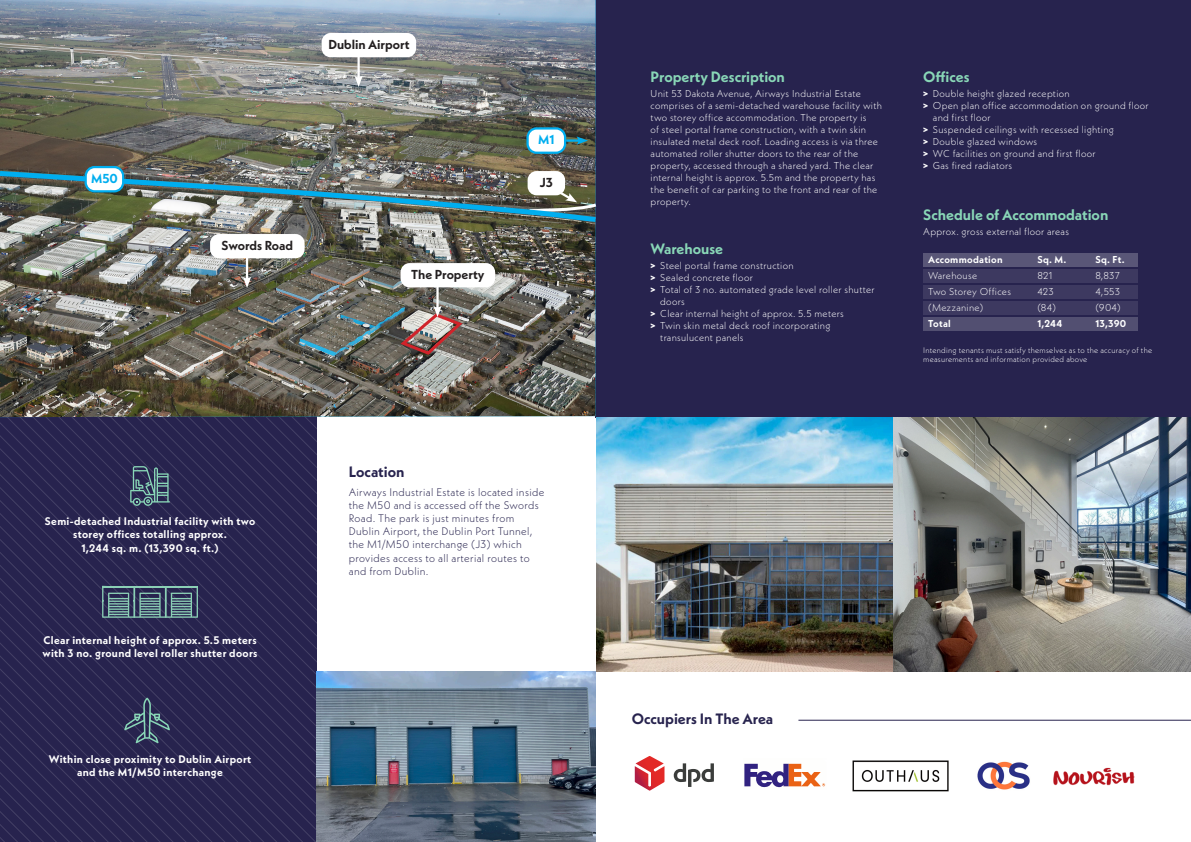
<style>
.page{position:relative;width:1191px;height:842px;background:#fff}
.page>*{position:absolute;margin:0;border:0;box-sizing:border-box;transform-origin:0 0}
.t1{font:700 15px "Neue Kabel";color:#89d7b7}
.t2{font:700 15px "Neue Kabel";color:#27234e}
.t3{font:700 13px "Neue Kabel";color:#231f20}
.t4{font:700 13px "Neue Kabel";color:#00aeef}
.t5{font:700 11px/13.2px "Neue Kabel";letter-spacing:.03em;color:#fff;text-align:center}
.t6{font:300 11px/13.2px "Neue Kabel";letter-spacing:.03em;color:#27234e}
.t7{font:300 10px/12px "Neue Kabel";letter-spacing:.03em;color:#fff}
.t8{font:700 10px "Neue Kabel";letter-spacing:.03em;color:#fff}
.t9{font:300 8px/9.6px "Neue Kabel";letter-spacing:.03em;color:#fff}
.s1{font-weight:800}
</style>
<div class="page">
<svg style="left:0;top:417px;width:317px;height:425px;background:#2a2650"></svg>
<div style="left:595px;top:0;width:596px;height:417px;background:#27234e"></div>
<div style="left:923px;top:253px;width:214px;height:14px;background:#595677"></div>
<div style="left:923px;top:269px;width:214px;height:14px;background:#3d3960"></div>
<div style="left:923px;top:285px;width:214px;height:14px;background:#3d3960"></div>
<div style="left:923px;top:301px;width:214px;height:13px;background:#3d3960"></div>
<div style="left:923px;top:317px;width:214px;height:13px;background:#524f71"></div>
<img style="left:0;top:0;width:595px;height:417px">
<div style="left:527px;top:128px;width:38px;height:25px;background:#fff;border-radius:9px"></div>
<div style="left:526px;top:127px;width:40px;height:27px;border:2px solid #00aeef;border-radius:9px"></div>
<svg style="left:130px;top:466px;width:40px;height:40px;background:#485e71"></svg>
<svg style="left:124px;top:697px;width:46px;height:46px;background:#3a4562"></svg>
<div style="left:85px;top:166px;width:39px;height:26px;border:2px solid #00aeef;border-radius:9px"></div>
<hr style="left:566px;top:139px;width:14px;height:3px;background:#00aeef">
<svg style="left:576px;top:136px;width:12px;height:9px"></svg>
<img style="left:0;top:168px;width:597px;height:56px">
<hr style="left:246px;top:256px;width:2px;height:25px;background:#fff">
<svg style="left:243px;top:276px;width:8px;height:12px"></svg>
<hr style="left:357px;top:55px;width:3px;height:25px;background:#fff">
<svg style="left:354px;top:75px;width:9px;height:12px"></svg>
<div style="left:527px;top:171px;width:38px;height:24px;background:#fff;border-radius:9px"></div>
<div style="left:210px;top:234px;width:94px;height:24px;background:#fff;border-radius:9px"></div>
<div style="left:322px;top:33px;width:94px;height:24px;background:#fff;border-radius:9px"></div>
<hr style="left:436px;top:285px;width:2px;height:25px;background:#fff">
<img style="left:399px;top:306px;width:66px;height:51px">
<div style="left:400px;top:263px;width:95px;height:24px;background:#fff;border-radius:9px"></div>
<img style="left:317px;top:671px;width:278px;height:171px">
<img style="left:596px;top:417px;width:595px;height:254px">
<svg style="left:635px;top:756px;width:29px;height:35px"></svg>
<svg style="left:673px;top:763px;width:41px;height:24px"></svg>
<svg style="left:744px;top:763px;width:82px;height:25px"></svg>
<img style="left:852px;top:761px;width:96px;height:30px">
<img style="left:977px;top:761px;width:53px;height:29px">
<img style="left:1053px;top:767px;width:82px;height:19px">
<hr style="left:798px;top:720px;width:393px;height:1px;background:#27234e">
<svg style="left:102px;top:588px;width:96px;height:30px;background:#4e6575"></svg>
<hr style="left:102px;top:586px;width:96px;height:2px;background:#8bcfb5">
<h2 class="t3" style="left:328px;top:36px;width:82px">Dublin Airport</h2>
<h2 class="t4" style="left:538px;top:132px;width:18px">M1</h2>
<h2 class="t4" style="left:91px;top:170px;width:28px">M50</h2>
<h2 class="t3" style="left:540px;top:174px;width:15px">J3</h2>
<h2 class="t3" style="left:221px;top:237px;width:73px">Swords Road</h2>
<h2 class="t3" style="left:411px;top:266px;width:75px">The Property</h2>
<p class="t5" style="left:45px;top:515px;width:212px">Semi-detached Industrial facility with two storey offices totalling approx.<br>1,244 sq. m. (13,390 sq. ft.)</p>
<p class="t5" style="left:43px;top:633px;width:216px;text-align:left">Clear internal height of approx. 5.5 meters with 3 no. ground level roller shutter doors</p>
<p class="t5" style="left:49px;top:752px;width:204px">Within close proximity to Dublin Airport and the M1/M50 interchange</p>
<h1 class="t2" style="left:349px;top:463px;width:57px">Location</h1>
<p class="t6" style="left:349px;top:485px;width:197px">Airways Industrial Estate is located inside the M50 and is accessed off the Swords Road. The park is just minutes from Dublin Airport, the Dublin Port Tunnel, the M1/M50 interchange (J3) which provides access to all arterial routes to and from Dublin.</p>
<h1 class="t1" style="left:650px;top:67px;width:136px">Property Description</h1>
<p class="t7" style="left:650px;top:88px;width:233px">Unit 53 Dakota Avenue, Airways Industrial Estate comprises of a semi-detached warehouse facility with two storey office accommodation. The property is<br>of steel portal frame construction, with a twin skin insulated metal deck roof. Loading access is via three automated roller shutter doors to the rear of the property, accessed through a shared yard. The clear internal height is approx. 5.5m and the property has the benefit of car parking to the front and rear of the property.</p>
<h1 class="t1" style="left:650px;top:239px;width:74px">Warehouse</h1>
<p class="t7" style="left:650px;top:259px;width:144px"><span class="s1">&gt;</span> Steel portal frame construction</p>
<p class="t7" style="left:650px;top:271px;width:104px"><span class="s1">&gt;</span> Sealed concrete floor</p>
<p class="t7" style="left:650px;top:283px;width:225px"><span class="s1">&gt;</span> Total of 3 no. automated grade level roller shutter</p>
<p class="t7" style="left:660px;top:295px;width:26px">doors</p>
<p class="t7" style="left:650px;top:307px;width:195px"><span class="s1">&gt;</span> Clear internal height of approx. 5.5 meters</p>
<p class="t7" style="left:650px;top:319px;width:181px"><span class="s1">&gt;</span> Twin skin metal deck roof incorporating</p>
<p class="t7" style="left:660px;top:331px;width:85px">transulucent panels</p>
<h1 class="t1" style="left:923px;top:67px;width:48px">Offices</h1>
<p class="t7" style="left:923px;top:88px;width:148px"><span class="s1">&gt;</span> Double height glazed reception</p>
<p class="t7" style="left:923px;top:100px;width:227px"><span class="s1">&gt;</span> Open plan office accommodation on ground floor</p>
<p class="t7" style="left:933px;top:112px;width:59px">and first floor</p>
<p class="t7" style="left:923px;top:124px;width:192px"><span class="s1">&gt;</span> Suspended ceilings with recessed lighting</p>
<p class="t7" style="left:923px;top:136px;width:115px"><span class="s1">&gt;</span> Double glazed windows</p>
<p class="t7" style="left:923px;top:148px;width:174px"><span class="s1">&gt;</span> WC facilities on ground and first floor</p>
<p class="t7" style="left:923px;top:160px;width:90px"><span class="s1">&gt;</span> Gas fired radiators</p>
<h1 class="t1" style="left:923px;top:205px;width:186px">Schedule of Accommodation</h1>
<p class="t7" style="left:923px;top:226px;width:147px">Approx. gross external floor areas</p>
<p class="t8" style="left:928px;top:253px;width:76px">Accommodation</p>
<p class="t8" style="left:1037px;top:253px;width:31px">Sq. M.</p>
<p class="t8" style="left:1095px;top:253px;width:31px">Sq. Ft.</p>
<p class="t7" style="left:928px;top:270px;width:50px">Warehouse</p>
<p class="t7" style="left:1037px;top:270px;width:17px">821</p>
<p class="t7" style="left:1095px;top:270px;width:26px">8,837</p>
<p class="t7" style="left:928px;top:286px;width:84px">Two Storey Offices</p>
<p class="t7" style="left:1037px;top:286px;width:18px">423</p>
<p class="t7" style="left:1095px;top:286px;width:26px">4,553</p>
<p class="t7" style="left:928px;top:302px;width:57px">(Mezzanine)</p>
<p class="t7" style="left:1037px;top:302px;width:20px">(84)</p>
<p class="t7" style="left:1095px;top:302px;width:27px">(904)</p>
<p class="t8" style="left:928px;top:317px;width:24px">Total</p>
<p class="t8" style="left:1037px;top:317px;width:27px">1,244</p>
<p class="t8" style="left:1095px;top:317px;width:32px">13,390</p>
<p class="t9" style="left:923px;top:345px;width:230px">Intending tenants must satisfy themselves as to the accuracy of the measurements and information provided above</p>
<h1 class="t2" style="left:632px;top:710px;width:143px">Occupiers In The Area</h1>
</div>
